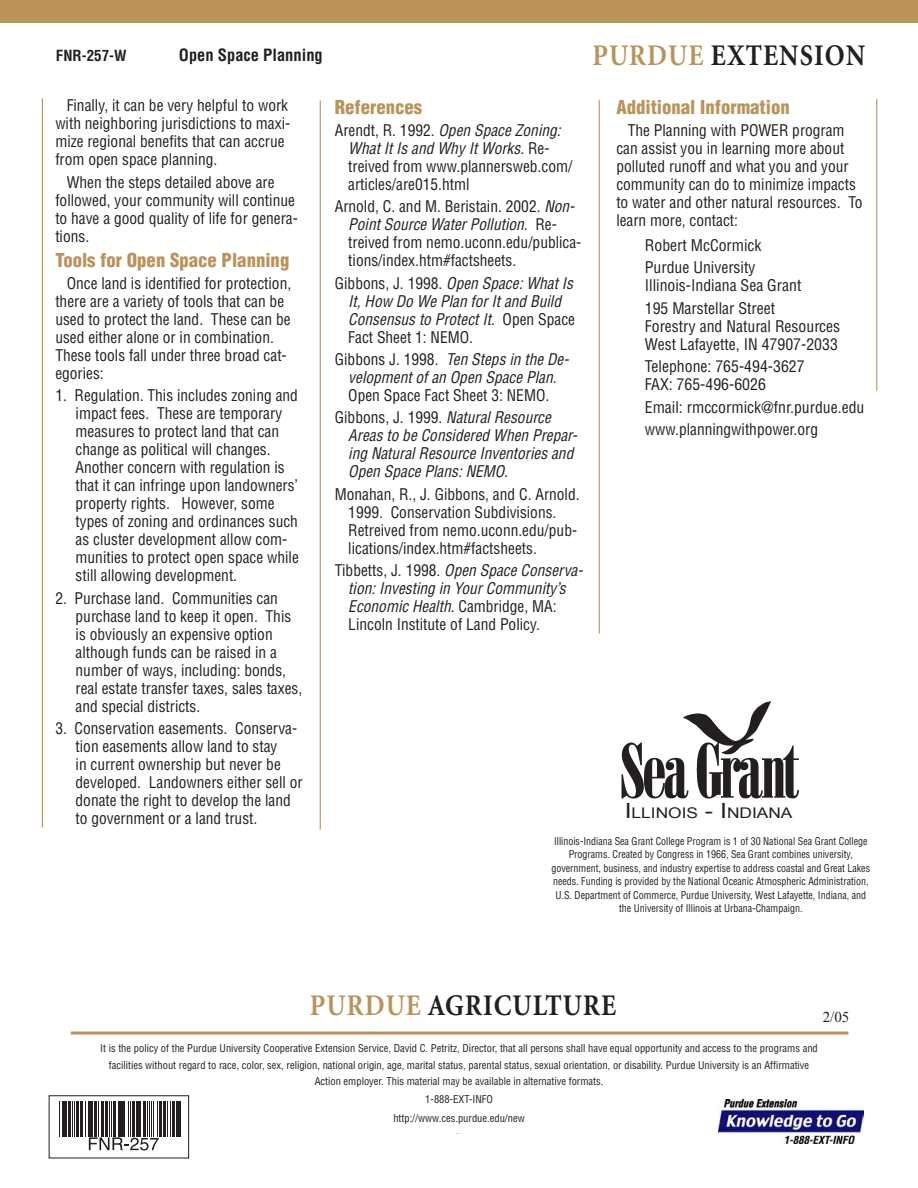
<style>
.page{position:relative;width:918px;height:1188px;background:#fff}
.page>*{position:absolute;margin:0;border:0;box-sizing:border-box;transform-origin:0 0}
.t1{font:700 30px "Minion";letter-spacing:.04em;color:#231f20;scale:.89 1}
.t2{font:900 condensed 18.75px "Helvetica";color:#bb935a}
.t3{font:700 condensed 16.5px "Helvetica";color:#231f20}
.t4{font:condensed 15.75px/18px "Helvetica";color:#231f20}
.t5{font:italic condensed 15.75px/18px "Helvetica";color:#231f20}
.t6{font:700 condensed 15px "Helvetica";color:#231f20}
.t7{font:15px "Times New Roman";color:#231f20}
.t8{font:14.7px "Arial";color:#231f20;scale:1.18 1}
.t9{font:condensed 10.5px/16.5px "Helvetica";color:#231f20;text-align:center}
.t10{font:condensed 10.5px/13.5px "Helvetica";color:#231f20;text-align:center;scale:.95 1}
.s1{color:#bb935a}
.s2{font-style:italic}
.s3{font-style:normal}
.s4{font-size:21px}
</style>
<div class="page">
<div style="left:0;top:0;width:918px;height:23px;background:#bb935a"></div>
<hr style="left:71px;top:1032px;width:777px;height:3px;background:#bb935a">
<div style="left:49px;top:1095px;width:140px;height:63px;border:1px solid #231f20"></div>
<img style="left:718px;top:1100px;width:146px;height:44px">
<img style="left:621px;top:701px;width:179px;height:98px">
<hr style="left:59px;top:1102px;width:1px;height:35px;background:#231f20">
<hr style="left:62px;top:1102px;width:2px;height:35px;background:#231f20">
<hr style="left:65px;top:1102px;width:2px;height:35px;background:#231f20">
<hr style="left:68px;top:1102px;width:3px;height:35px;background:#231f20">
<hr style="left:72px;top:1102px;width:1px;height:35px;background:#231f20">
<hr style="left:74px;top:1102px;width:1px;height:35px;background:#231f20">
<hr style="left:77px;top:1102px;width:2px;height:35px;background:#231f20">
<hr style="left:80px;top:1102px;width:3px;height:35px;background:#231f20">
<hr style="left:86px;top:1102px;width:1px;height:35px;background:#231f20">
<hr style="left:88px;top:1102px;width:1px;height:35px;background:#231f20">
<hr style="left:89px;top:1102px;width:2px;height:35px;background:#231f20">
<hr style="left:92px;top:1102px;width:1px;height:35px;background:#231f20">
<hr style="left:94px;top:1102px;width:2px;height:35px;background:#231f20">
<hr style="left:98px;top:1102px;width:1px;height:35px;background:#231f20">
<hr style="left:101px;top:1102px;width:3px;height:35px;background:#231f20">
<hr style="left:105px;top:1102px;width:2px;height:35px;background:#231f20">
<hr style="left:109px;top:1102px;width:1px;height:35px;background:#231f20">
<hr style="left:111px;top:1102px;width:1px;height:35px;background:#231f20">
<hr style="left:113px;top:1102px;width:2px;height:35px;background:#231f20">
<hr style="left:118px;top:1102px;width:1px;height:35px;background:#231f20">
<hr style="left:120px;top:1102px;width:2px;height:35px;background:#231f20">
<hr style="left:123px;top:1102px;width:2px;height:35px;background:#231f20">
<hr style="left:128px;top:1102px;width:1px;height:35px;background:#231f20">
<hr style="left:130px;top:1102px;width:1px;height:35px;background:#231f20">
<hr style="left:132px;top:1102px;width:2px;height:35px;background:#231f20">
<hr style="left:136px;top:1102px;width:2px;height:35px;background:#231f20">
<hr style="left:140px;top:1102px;width:1px;height:35px;background:#231f20">
<hr style="left:143px;top:1102px;width:3px;height:35px;background:#231f20">
<hr style="left:147px;top:1102px;width:1px;height:35px;background:#231f20">
<hr style="left:149px;top:1102px;width:1px;height:35px;background:#231f20">
<hr style="left:151px;top:1102px;width:1px;height:35px;background:#231f20">
<hr style="left:154px;top:1102px;width:1px;height:35px;background:#231f20">
<hr style="left:157px;top:1102px;width:1px;height:35px;background:#231f20">
<hr style="left:159px;top:1102px;width:3px;height:35px;background:#231f20">
<hr style="left:163px;top:1102px;width:2px;height:35px;background:#231f20">
<hr style="left:167px;top:1102px;width:1px;height:35px;background:#231f20">
<hr style="left:170px;top:1102px;width:1px;height:35px;background:#231f20">
<hr style="left:173px;top:1102px;width:2px;height:35px;background:#231f20">
<hr style="left:176px;top:1102px;width:3px;height:35px;background:#231f20">
<hr style="left:180px;top:1102px;width:1px;height:35px;background:#231f20">
<svg style="left:89px;top:1137px;width:70px;height:13px"></svg>
<hr style="left:42px;top:98px;width:1px;height:729px;background:#bb935a">
<hr style="left:320px;top:100px;width:1px;height:729px;background:#bb935a">
<hr style="left:599px;top:100px;width:1px;height:534px;background:#bb935a">
<hr style="left:876px;top:99px;width:1px;height:292px;background:#bb935a">
<p class="t6" style="left:56px;top:47px;width:72px">FNR-257-W</p>
<p class="t3" style="left:179px;top:45px;width:145px">Open Space Planning</p>
<h1 class="t1" style="left:592px;top:40px;width:308px"><span class="s1">PURDUE</span> EXTENSION</h1>
<p class="t4" style="left:55px;top:96px;width:236px;text-indent:11px">Finally, it can be very helpful to work with neighboring jurisdictions to maxi&shy;mize regional benefits that can accrue from open space planning.</p>
<p class="t4" style="left:55px;top:172px;width:244px;text-indent:11px">When the steps detailed above are followed, your community will continue to have a good quality of life for genera&shy;tions.</p>
<p class="t2" style="left:55px;top:248px;width:236px">Tools for Open Space Planning</p>
<p class="t4" style="left:55px;top:274px;width:237px;text-indent:11px">Once land is identified for protection, there are a variety of tools that can be used to protect the land. These can be used either alone or in combination.<br>These tools fall under three broad cat&shy;egories:</p>
<p class="t4" style="left:76px;top:386px;width:225px;text-indent:-20px">1. Regulation. This includes zoning and impact fees. These are temporary measures to protect land that can change as political will changes.<br>Another concern with regulation is that it can infringe upon landowners’ property rights. However, some types of zoning and ordinances such as cluster development allow com&shy;munities to protect open space while still allowing development.</p>
<p class="t4" style="left:76px;top:589px;width:228px;text-indent:-20px">2. Purchase land. Communities can purchase land to keep it open. This is obviously an expensive option although funds can be raised in a number of ways, including: bonds, real estate transfer taxes, sales taxes, and special districts.</p>
<p class="t4" style="left:76px;top:719px;width:229px;text-indent:-20px">3. Conservation easements. Conserva&shy;tion easements allow land to stay<br>in current ownership but never be developed. Landowners either sell or donate the right to develop the land to government or a land trust.</p>
<p class="t2" style="left:335px;top:95px;width:89px">References</p>
<p class="t4" style="left:348px;top:121px;width:226px;text-indent:-14px">Arendt, R. 1992. <span class="s2">Open Space Zoning:<br>What It Is and Why It Works</span>. Re&shy;treived from www.plannersweb.com/ articles/are015.html</p>
<p class="t4" style="left:348px;top:197px;width:235px;text-indent:-14px">Arnold, C. and M. Beristain. 2002. <span class="s2">Non-Point Source Water Pollution</span>. Re&shy;treived from nemo.uconn.edu/publica&shy;tions/index.htm#factsheets.</p>
<p class="t5" style="left:348px;top:274px;width:228px;text-indent:-13px"><span class="s3">Gibbons, J. 1998.</span> Open Space: What Is<br>It, How Do We Plan for It and Build<br>Consensus to Protect It<span class="s3">. Open Space<br>Fact Sheet 1: NEMO.</span></p>
<p class="t5" style="left:335px;top:350px;width:236px;text-align:center"><span class="s3">Gibbons J. 1998.</span> Ten Steps in the De&shy;velopment of an Open Space Plan<span class="s3">.<br>Open Space Fact Sheet 3: NEMO.</span></p>
<p class="t5" style="left:348px;top:408px;width:231px;text-indent:-14px"><span class="s3">Gibbons, J. 1999.</span> Natural Resource Areas to be Considered When Prepar&shy;ing Natural Resource Inventories and Open Space Plans: NEMO.</p>
<p class="t4" style="left:348px;top:485px;width:233px;text-indent:-13px">Monahan, R., J. Gibbons, and C. Arnold.<br>1999. Conservation Subdivisions.<br>Retreived from nemo.uconn.edu/pub&shy;lications/index.htm#factsheets.</p>
<p class="t5" style="left:348px;top:561px;width:236px;text-indent:-13px"><span class="s3">Tibbetts, J. 1998.</span> Open Space Conserva&shy;tion: Investing in Your Community’s Economic Health<span class="s3">. Cambridge, MA:<br>Lincoln Institute of Land Policy.</span></p>
<p class="t2" style="left:616px;top:95px;width:175px">Additional Information</p>
<p class="t4" style="left:616px;top:121px;width:248px;text-indent:11px">The Planning with POWER program can assist you in learning more about polluted runoff and what you and your community can do to minimize impacts to water and other natural resources. To learn more, contact:</p>
<p class="t4" style="left:645px;top:233px;width:118px;line-height:22.6px">Robert McCormick<br>Purdue University</p>
<p class="t4" style="left:645px;top:274px;width:158px;line-height:22.6px">Illinois-Indiana Sea Grant<br>195 Marstellar Street</p>
<p class="t4" style="left:645px;top:317px;width:197px">Forestry and Natural Resources<br>West Lafayette, IN 47907-2033</p>
<p class="t4" style="left:645px;top:357px;width:161px">Telephone: 765-494-3627<br>FAX: 765-496-6026</p>
<p class="t4" style="left:645px;top:396px;width:221px;line-height:22.5px">Email: rmccormick@fnr.purdue.edu www.planningwithpower.org</p>
<p class="t8" style="left:625px;top:804px;width:144px"><span class="s4">I</span>LLINOIS <span class="s4">- I</span>NDIANA</p>
<p class="t10" style="left:551px;top:834px;width:337px">Illinois-Indiana Sea Grant College Program is 1 of 30 National Sea Grant College Programs. Created by Congress in 1966, Sea Grant combines university, government, business, and industry expertise to address coastal and Great Lakes needs. Funding is provided by the National Oceanic Atmospheric Administration, U.S. Department of Commerce, Purdue University, West Lafayette, Indiana, and the University of Illinois at Urbana-Champaign.</p>
<h1 class="t1" style="left:310px;top:990px;width:346px"><span class="s1">PURDUE</span> AGRICULTURE</h1>
<p class="t7" style="left:823px;top:1008px;width:28px">2/05</p>
<p class="t9" style="left:100px;top:1040px;width:719px">It is the policy of the Purdue University Cooperative Extension Service, David C. Petritz, Director, that all persons shall have equal opportunity and access to the programs and facilities without regard to race, color, sex, religion, national origin, age, marital status, parental status, sexual orientation, or disability. Purdue University is an Affirmative<br>Action employer. This material may be available in alternative formats.</p>
<p class="t9" style="left:393px;top:1090px;width:133px;line-height:18.3px">1-888-EXT-INFO http://www.ces.purdue.edu/new</p>
</div>
